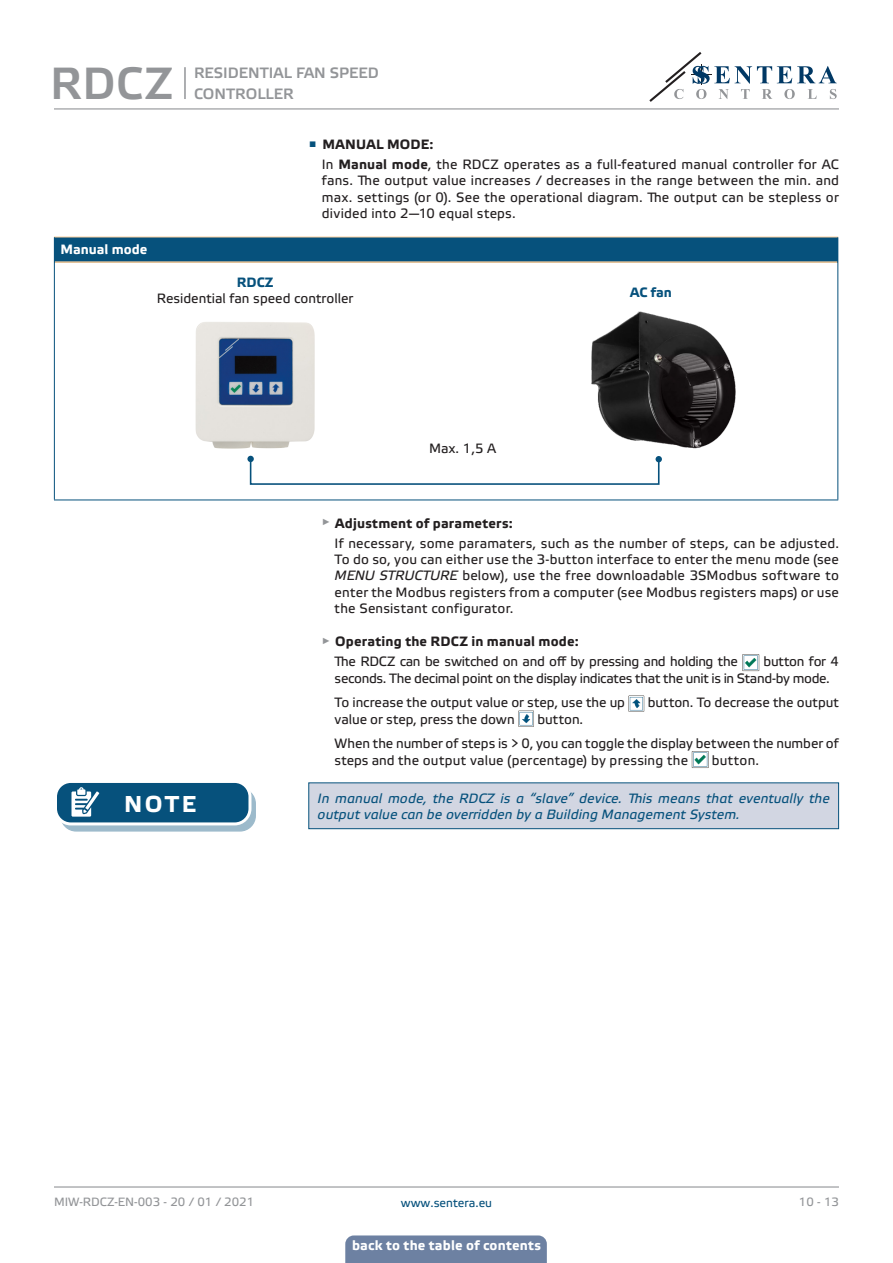
<style>
.page{position:relative;width:893px;height:1263px;background:#fff}
.page>*{position:absolute;margin:0;border:0;box-sizing:border-box;transform-origin:0 0}
.t1{font:45px "Etelka Medium Pro";color:#939598}
.t2{font:700 22.95px "Etelka Text Pro";color:#fff}
.t3{font:15px/21px "Etelka Medium Pro";color:#939598}
.body{font:13.5px/16.2px "Etelka Text Pro";color:#231f20;text-align:justify}
.body-2{font:13.5px/16.2px "Etelka Text Pro";letter-spacing:-.025em;color:#231f20}
.attention{font:italic 13.5px/16.2px "Etelka Text Pro";letter-spacing:.01em;color:#06517c}
.t4{font:700 13.5px "Etelka Text Pro";letter-spacing:.015em;color:#231f20}
.t5{font:700 13.5px "Etelka Text Pro";letter-spacing:.01em;color:#fff}
.t6{font:700 13.5px "Etelka Text Pro";color:#06517c}
.t7{font:12px "Etelka Text Pro";color:#939598}
.t8{font:12px "Etelka Text Pro";color:#06517c}
.s1{font-weight:700}
.s2{font-style:italic}
</style>
<div class="page">
<hr style="left:54px;top:108px;width:785px;height:1px;background:#939598">
<hr style="left:54px;top:1186px;width:785px;height:1px;background:#939598">
<svg style="left:649px;top:52px;width:188px;height:50px"></svg>
<div style="left:345px;top:1235px;width:202px;height:28px;background:#6d81a2"></div>
<div style="left:54px;top:237px;width:784px;height:25px;background:#06517c"></div>
<hr style="left:55px;top:261px;width:782px;height:2px;background:#fdd09e">
<hr style="left:54px;top:237px;width:784px;height:1px;background:#fdd09e">
<hr style="left:54px;top:262px;width:1px;height:238px;background:#06517c">
<hr style="left:837px;top:262px;width:1px;height:238px;background:#06517c">
<hr style="left:54px;top:500px;width:784px;height:1px;background:#06517c">
<div style="left:250px;top:458px;width:409px;height:27px;border:2px solid #06517c"></div>
<div style="left:247px;top:456px;width:7px;height:6px;background:#06517c;border-radius:50%"></div>
<svg style="left:656px;top:456px;width:6px;height:6px"></svg>
<img style="left:195px;top:322px;width:120px;height:127px">
<img style="left:592px;top:311px;width:144px;height:137px">
<svg style="left:742px;top:654px;width:17px;height:17px"></svg>
<svg style="left:628px;top:695px;width:16px;height:17px"></svg>
<svg style="left:518px;top:711px;width:16px;height:16px"></svg>
<svg style="left:692px;top:751px;width:17px;height:17px"></svg>
<svg style="left:61px;top:788px;width:194px;height:43px"></svg>
<div style="left:60px;top:788px;width:196px;height:43px;border:1px solid #06517c;border-radius:15px"></div>
<div style="left:56px;top:781px;width:194px;height:43px;background:#06517c;border-radius:15px"></div>
<div style="left:54px;top:780px;width:197px;height:45px;border:3px solid #fff;border-radius:15px"></div>
<svg style="left:71px;top:787px;width:34px;height:38px"></svg>
<div style="left:309px;top:783px;width:530px;height:46px;background:#d2d6e2"></div>
<div style="left:308px;top:782px;width:531px;height:47px;border:1px solid #06517c"></div>
<hr style="left:184px;top:67px;width:2px;height:32px;background:#939598">
<h1 class="t1" style="left:50px;top:59px;width:124px">RDCZ</h1>
<p class="t3" style="left:194px;top:63px;width:186px">RESIDENTIAL FAN SPEED<br>CONTROLLER</p>
<p class="t5" style="left:60px;top:242px;width:89px">Manual mode</p>
<p class="t4" style="left:309px;top:137px;width:126px"><sup>■</sup> MANUAL MODE:</p>
<p class="body" style="left:322px;top:157px;width:519px">In <span class="s1">Manual mode</span>, the RDCZ operates as a full-featured manual controller for AC fans. The output value increases / decreases in the range between the min. and max. settings (or 0). See the operational diagram. The output can be stepless or divided into 2—10 equal steps.</p>
<p class="t6" style="left:237px;top:275px;width:38px">RDCZ</p>
<p class="body" style="left:157px;top:291px;width:198px">Residential fan speed controller</p>
<p class="t6" style="left:630px;top:285px;width:43px">AC fan</p>
<p class="body" style="left:429px;top:441px;width:69px">Max. 1,5 A</p>
<p class="t4" style="left:322px;top:515px;width:192px"><sup>►</sup> Adjustment of parameters:</p>
<p class="body" style="left:335px;top:536px;width:506px">If necessary, some paramaters, such as the number of steps, can be adjusted.<br>To do so, you can either use the 3-button interface to enter the menu mode (see <span class="s2">MENU STRUCTURE</span> below), use the free downloadable 3SModbus software to enter the Modbus registers from a computer (see Modbus registers maps) or use the Sensistant configurator.</p>
<p class="t4" style="left:322px;top:634px;width:258px"><sup>►</sup> Operating the RDCZ in manual mode:</p>
<p class="body-2" style="left:335px;top:654px;width:405px">The RDCZ can be switched on and off by pressing and holding the</p>
<p class="body-2" style="left:335px;top:654px;width:506px;text-indent:429px">button for 4 seconds. The decimal point on the display indicates that the unit is in Stand-by mode.</p>
<p class="body" style="left:335px;top:695px;width:292px">To increase the output value or step, use the up</p>
<p class="body" style="left:648px;top:695px;width:193px">button. To decrease the output</p>
<p class="body" style="left:335px;top:712px;width:182px">value or step, press the down</p>
<p class="body" style="left:537px;top:712px;width:47px">button.</p>
<p class="body" style="left:335px;top:736px;width:506px">When the number of steps is &gt; 0, you can toggle the display between the number of steps and the output value (percentage) by pressing the</p>
<p class="body" style="left:712px;top:752px;width:49px">button.</p>
<p class="t2" style="left:124px;top:791px;width:73px">NOTE</p>
<p class="attention" style="left:318px;top:791px;width:514px">In manual mode, the RDCZ is a “slave” device. This means that eventually the output value can be overridden by a Building Management System.</p>
<p class="t7" style="left:54px;top:1195px;width:202px">MIW-RDCZ-EN-003 - 20 / 01 / 2021</p>
<p class="t8" style="left:401px;top:1196px;width:93px">www.sentera.eu</p>
<p class="t7" style="left:799px;top:1195px;width:42px">10 - 13</p>
<p class="t5" style="left:352px;top:1238px;width:190px">back to the table of contents</p>
</div>
